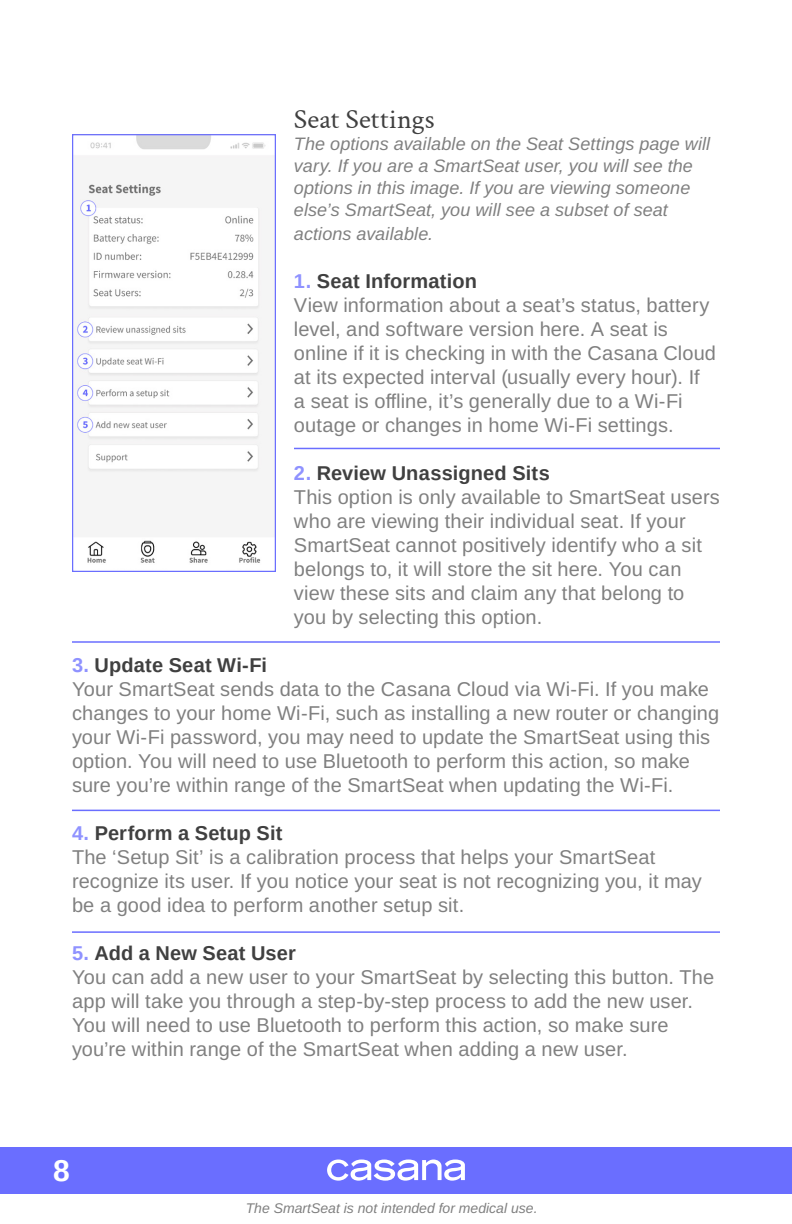
<style>
.page{position:relative;width:792px;height:1224px;background:#fff}
.page>*{position:absolute;margin:0;border:0;box-sizing:border-box;transform-origin:0 0}
.t1{font:700 30px "Arimo";color:#fff}
.t2{font:28px "Crimson Text";letter-spacing:.005em;color:#404040}
.t3{font:20px/24px "Arimo";letter-spacing:.005em;color:#808080}
.t4{font:700 20px "Arimo";letter-spacing:.01em;color:#404040}
.t5{font:italic 18px/22px "Arimo";letter-spacing:.005em;color:#808080}
.t6{font:italic 14px "Arimo";color:#808080}
.s1{color:#8f92ff}
</style>
<div class="page">
<hr style="left:294px;top:448px;width:426px;height:1px;background:#6a6eff">
<hr style="left:72px;top:641px;width:648px;height:2px;background:#6a6eff">
<hr style="left:72px;top:810px;width:648px;height:1px;background:#6a6eff">
<hr style="left:72px;top:931px;width:648px;height:2px;background:#6a6eff">
<img style="left:74px;top:136px;width:200px;height:427px">
<div style="left:72px;top:134px;width:204px;height:438px;border:1px solid #6a6eff"></div>
<div style="left:0;top:1147px;width:792px;height:46px;background:#6a6eff"></div>
<svg style="left:327px;top:1160px;width:138px;height:21px"></svg>
<p class="t2" style="left:294px;top:100px;width:142px">Seat Settings</p>
<p class="t5" style="left:294px;top:133px;width:418px">The options available on the Seat Settings page will vary. If you are a SmartSeat user, you will see the options in this image. If you are viewing someone else’s SmartSeat, you will see a subset of seat</p>
<p class="t5" style="left:294px;top:223px;width:141px">actions available.</p>
<p class="t4" style="left:294px;top:268px;width:184px"><span class="s1">1.</span> Seat Information</p>
<p class="t3" style="left:294px;top:294px;width:424px">View information about a seat’s status, battery level, and software version here. A seat is online if it is checking in with the Casana Cloud at its expected interval (usually every hour). If<br>a seat is offline, it’s generally due to a Wi-Fi outage or changes in home Wi-Fi settings.</p>
<p class="t4" style="left:294px;top:460px;width:257px"><span class="s1">2.</span> Review Unassigned Sits</p>
<p class="t3" style="left:294px;top:486px;width:427px">This option is only available to SmartSeat users who are viewing their individual seat. If your SmartSeat cannot positively identify who a sit belongs to, it will store the sit here. You can view these sits and claim any that belong to you by selecting this option.</p>
<p class="t4" style="left:72px;top:652px;width:197px"><span class="s1">3.</span> Update Seat Wi-Fi</p>
<p class="t3" style="left:72px;top:678px;width:649px">Your SmartSeat sends data to the Casana Cloud via Wi-Fi. If you make changes to your home Wi-Fi, such as installing a new router or changing your Wi-Fi password, you may need to update the SmartSeat using this option. You will need to use Bluetooth to perform this action, so make sure you’re within range of the SmartSeat when updating the Wi-Fi.</p>
<p class="t4" style="left:72px;top:820px;width:212px"><span class="s1">4.</span> Perform a Setup Sit</p>
<p class="t3" style="left:72px;top:846px;width:631px">The ‘Setup Sit’ is a calibration process that helps your SmartSeat recognize its user. If you notice your seat is not recognizing you, it may be a good idea to perform another setup sit.</p>
<p class="t4" style="left:72px;top:940px;width:225px"><span class="s1">5.</span> Add a New Seat User</p>
<p class="t3" style="left:72px;top:966px;width:644px">You can add a new user to your SmartSeat by selecting this button. The app will take you through a step-by-step process to add the new user.<br>You will need to use Bluetooth to perform this action, so make sure you’re within range of the SmartSeat when adding a new user.</p>
<h1 class="t1" style="left:53px;top:1150px;width:18px">8</h1>
<p class="t6" style="left:246px;top:1198px;width:293px">The SmartSeat is not intended for medical use.</p>
</div>
